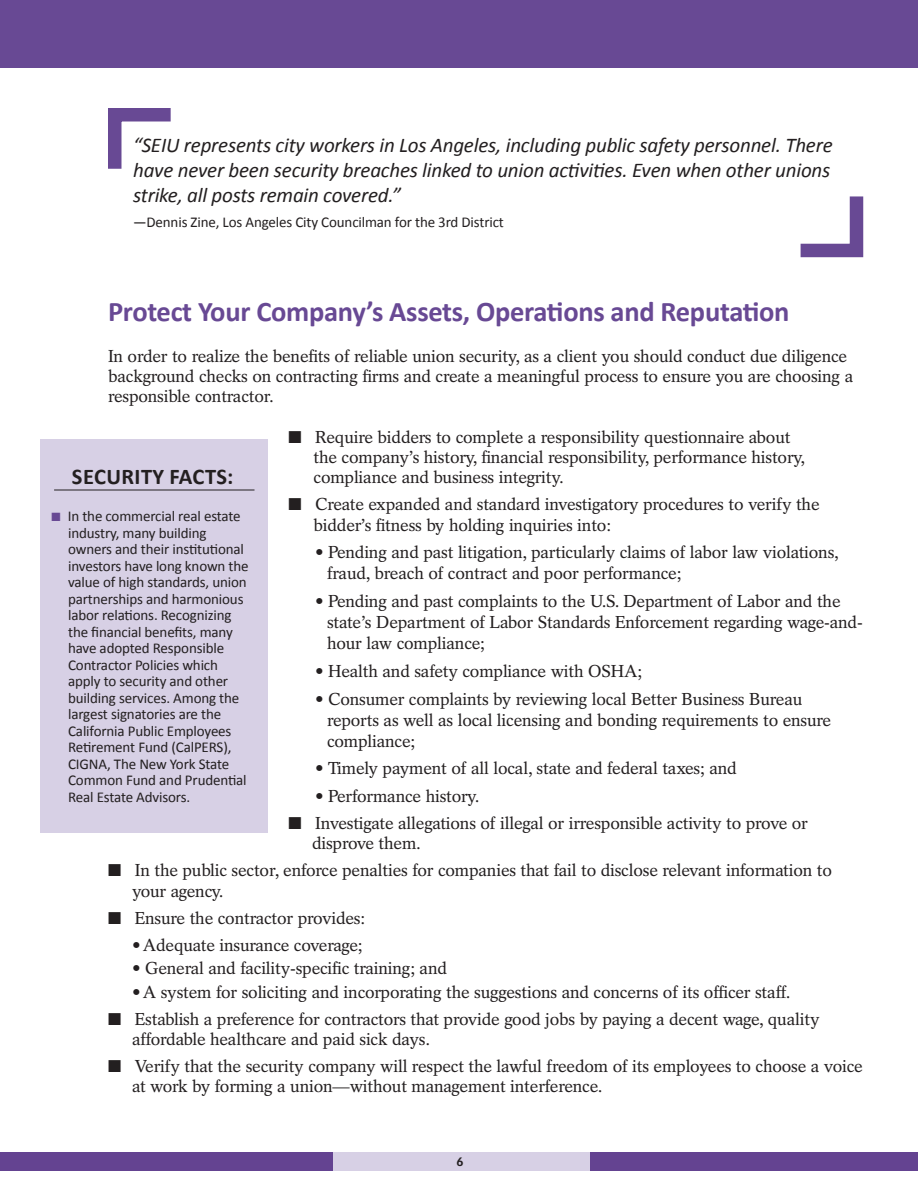
<style>
.page{position:relative;width:918px;height:1188px;background:#fff}
.page>*{position:absolute;margin:0;border:0;box-sizing:border-box;transform-origin:0 0}
.t1{font:700 28.5px "Calibri";letter-spacing:-.01em;color:#684994}
.t2{font:700 22.5px "Calibri";letter-spacing:.02em;color:#231f20}
.t3{font:italic 21px/25.2px "Calibri";letter-spacing:-.01em;color:#231f20;text-align:justify}
.t4{font:17.25px/20.2px "Rotation LT Std";letter-spacing:-.01em;color:#231f20}
.t5{font:15px/16.5px "Calibri";letter-spacing:-.01em;color:#231f20}
.t6{font:700 12px "Vectora LT Std";color:#231f20}
.s1{color:#684994}
</style>
<div class="page">
<div style="left:0;top:0;width:918px;height:68px;background:#684994"></div>
<div style="left:0;top:1152px;width:918px;height:18px;background:#644391"></div>
<div style="left:333px;top:1152px;width:257px;height:18px;background:#d7d0e5"></div>
<svg style="left:108px;top:108px;width:63px;height:61px"></svg>
<svg style="left:800px;top:196px;width:64px;height:62px"></svg>
<div style="left:40px;top:439px;width:228px;height:394px;background:#d7d0e5"></div>
<hr style="left:54px;top:490px;width:201px;height:1px;background:#231f20">
<p class="t3" style="left:133px;top:131px;width:701px">“SEIU represents city workers in Los Angeles, including public safety personnel. There have never been security breaches linked to union activities. Even when other unions strike, all posts remain covered.”</p>
<p class="t5" style="left:133px;top:214px;width:372px">—Dennis Zine, Los Angeles City Councilman for the 3rd District</p>
<h1 class="t1" style="left:108px;top:294px;width:683px">Protect Your Company’s Assets, Operations and Reputation</h1>
<p class="t4" style="left:108px;top:346px;width:747px">In order to realize the benefits of reliable union security, as a client you should conduct due diligence background checks on contracting firms and create a meaningful process to ensure you are choosing a responsible contractor.</p>
<p class="t4" style="left:314px;top:427px;width:493px;text-indent:-25px">■ Require bidders to complete a responsibility questionnaire about the company’s history, financial responsibility, performance history, compliance and business integrity.</p>
<p class="t4" style="left:314px;top:494px;width:508px;text-indent:-25px">■ Create expanded and standard investigatory procedures to verify the bidder’s fitness by holding inquiries into:</p>
<p class="t4" style="left:327px;top:542px;width:514px;line-height:21px;text-indent:-12px">• Pending and past litigation, particularly claims of labor law violations, fraud, breach of contract and poor performance;</p>
<p class="t4" style="left:327px;top:591px;width:537px;line-height:21px;text-indent:-12px">• Pending and past complaints to the U.S. Department of Labor and the state’s Department of Labor Standards Enforcement regarding wage-and&shy;hour law compliance;</p>
<p class="t4" style="left:315px;top:661px;width:329px">• Health and safety compliance with OSHA;</p>
<p class="t4" style="left:327px;top:688px;width:506px;line-height:21px;text-indent:-12px">• Consumer complaints by reviewing local Better Business Bureau reports as well as local licensing and bonding requirements to ensure compliance;</p>
<p class="t4" style="left:315px;top:758px;width:423px">• Timely payment of all local, state and federal taxes; and</p>
<p class="t4" style="left:315px;top:786px;width:166px">• Performance history.</p>
<p class="t4" style="left:312px;top:813px;width:497px;text-indent:-24px">■ Investigate allegations of illegal or irresponsible activity to prove or disprove them.</p>
<p class="t4" style="left:132px;top:860px;width:702px;text-indent:-24px">■ In the public sector, enforce penalties for companies that fail to disclose relevant information to your agency.</p>
<p class="t4" style="left:108px;top:908px;width:259px">■ Ensure the contractor provides:</p>
<p class="t4" style="left:132px;top:935px;width:232px">• Adequate insurance coverage;</p>
<p class="t4" style="left:132px;top:958px;width:317px">• General and facility-specific training; and</p>
<p class="t4" style="left:132px;top:982px;width:660px">• A system for soliciting and incorporating the suggestions and concerns of its officer staff.</p>
<p class="t4" style="left:132px;top:1009px;width:689px;text-indent:-24px">■ Establish a preference for contractors that provide good jobs by paying a decent wage, quality affordable healthcare and paid sick days.</p>
<p class="t4" style="left:132px;top:1056px;width:732px;text-indent:-24px">■ Verify that the security company will respect the lawful freedom of its employees to choose a voice at work by forming a union—without management interference.</p>
<h2 class="t2" style="left:72px;top:463px;width:163px">Security Facts:</h2>
<p class="t5" style="left:68px;top:507px;width:182px;text-indent:-16px"><span class="s1">■</span> In the commercial real estate industry, many building owners and their institutional investors have long known the value of high standards, union partnerships and harmonious labor relations. Recognizing the financial benefits, many have adopted Responsible<br>Contractor Policies which apply to security and other building services. Among the largest signatories are the<br>California Public Employees<br>Retirement Fund (CalPERS),<br>CIGNA, The New York State<br>Common Fund and Prudential<br>Real Estate Advisors.</p>
<p class="t6" style="left:457px;top:1154px;width:9px">6</p>
</div>
